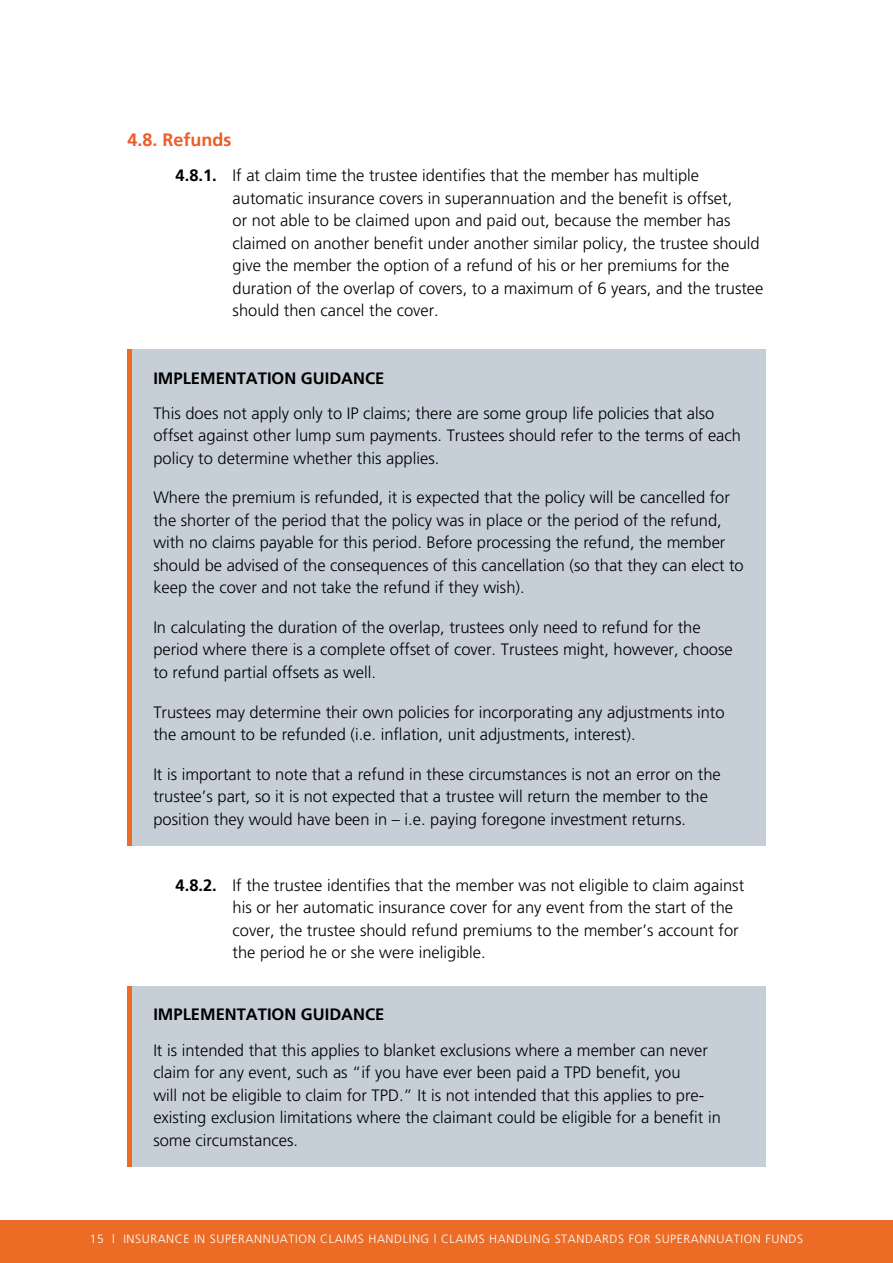
<style>
.page{position:relative;width:893px;height:1263px;background:#fff}
.page>*{position:absolute;margin:0;border:0;box-sizing:border-box;transform-origin:0 0}
.t1{font:700 18px "Frutiger";color:#ed5d28}
.t2{font:300 16.5px/22.5px "Frutiger";color:#000}
.t3{font:700 16.5px "Frutiger";color:#000}
.t4{font:300 12px "Frutiger";letter-spacing:.05em;color:#fff}
.s1{font-weight:700}
</style>
<div class="page">
<div style="left:0;top:1221px;width:893px;height:42px;background:#ec6c26"></div>
<div style="left:132px;top:349px;width:633px;height:497px;background:#c6ced8"></div>
<div style="left:132px;top:986px;width:633px;height:181px;background:#c6ced8"></div>
<hr style="left:128px;top:349px;width:4px;height:497px;background:#ec6c26">
<hr style="left:128px;top:986px;width:4px;height:181px;background:#ec6c26">
<p class="t1" style="left:128px;top:129px;width:106px">4.8. Refunds</p>
<p class="t2" style="left:233px;top:164px;width:532px;text-indent:-57px"><span class="s1">4.8.1.</span> If at claim time the trustee identifies that the member has multiple automatic insurance covers in superannuation and the benefit is offset,<br>or not able to be claimed upon and paid out, because the member has claimed on another benefit under another similar policy, the trustee should give the member the option of a refund of his or her premiums for the duration of the overlap of covers, to a maximum of 6 years, and the trustee should then cancel the cover.</p>
<p class="t3" style="left:153px;top:368px;width:233px">IMPLEMENTATION GUIDANCE</p>
<p class="t2" style="left:153px;top:402px;width:589px">This does not apply only to IP claims; there are some group life policies that also offset against other lump sum payments. Trustees should refer to the terms of each policy to determine whether this applies.</p>
<p class="t2" style="left:153px;top:486px;width:592px">Where the premium is refunded, it is expected that the policy will be cancelled for the shorter of the period that the policy was in place or the period of the refund, with no claims payable for this period. Before processing the refund, the member should be advised of the consequences of this cancellation (so that they can elect to keep the cover and not take the refund if they wish).</p>
<p class="t2" style="left:153px;top:616px;width:581px">In calculating the duration of the overlap, trustees only need to refund for the period where there is a complete offset of cover. Trustees might, however, choose to refund partial offsets as well.</p>
<p class="t2" style="left:153px;top:700px;width:573px">Trustees may determine their own policies for incorporating any adjustments into the amount to be refunded (i.e. inflation, unit adjustments, interest).</p>
<p class="t2" style="left:153px;top:762px;width:569px">It is important to note that a refund in these circumstances is not an error on the trustee’s part, so it is not expected that a trustee will return the member to the position they would have been in – i.e. paying foregone investment returns.</p>
<p class="t2" style="left:233px;top:874px;width:513px;text-indent:-57px"><span class="s1">4.8.2.</span> If the trustee identifies that the member was not eligible to claim against his or her automatic insurance cover for any event from the start of the cover, the trustee should refund premiums to the member’s account for the period he or she were ineligible.</p>
<p class="t3" style="left:153px;top:1005px;width:233px">IMPLEMENTATION GUIDANCE</p>
<p class="t2" style="left:153px;top:1039px;width:569px">It is intended that this applies to blanket exclusions where a member can never claim for any event, such as “if you have ever been paid a TPD benefit, you<br>will not be eligible to claim for TPD.” It is not intended that this applies to pre&shy;existing exclusion limitations where the claimant could be eligible for a benefit in some circumstances.</p>
<p class="t4" style="left:90px;top:1232px;width:715px">15 | INSURANCE IN SUPERANNUATION CLAIMS HANDLING | CLAIMS HANDLING STANDARDS FOR SUPERANNUATION FUNDS</p>
</div>
